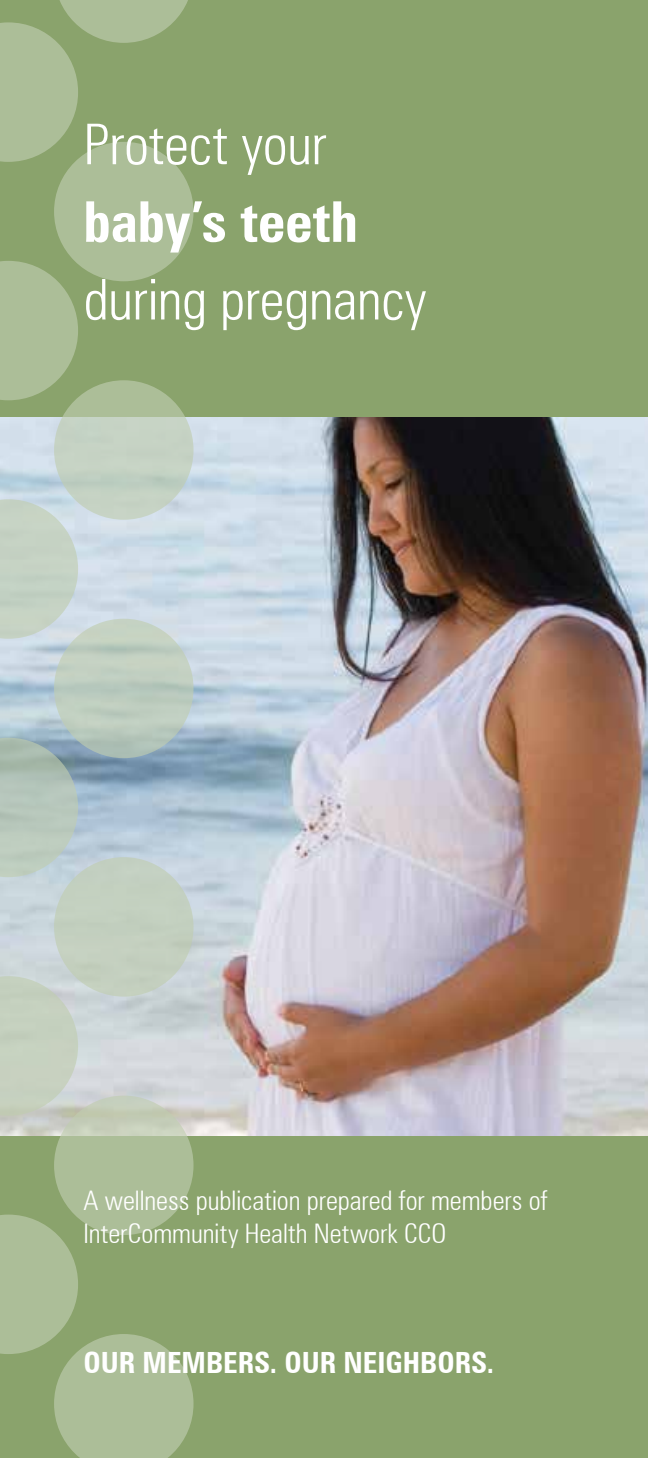
<style>
.page{position:relative;width:648px;height:1458px;background:#fff}
.page>*{position:absolute;margin:0;border:0;box-sizing:border-box;transform-origin:0 0}
.t1{font:300 condensed 56.25px "Zurich BT";letter-spacing:-.005em;color:#fff}
.t2{font:700 condensed 56.25px "Zurich BT";color:#fff}
.t3{font:700 condensed 29.25px "Zurich BT";color:#fff}
.t4{font:300 condensed 27px/32.6px "Zurich BT";color:#fff}
</style>
<div class="page">
<img style="left:0;top:417px;width:648px;height:720px">
<div style="left:0;top:0;width:648px;height:417px;background:#8aa36c"></div>
<div style="left:0;top:1137px;width:648px;height:321px;background:#8aa36c"></div>
<div style="left:54px;top:857px;width:140px;height:140px;background:#c3d0c0;border-radius:50%"></div>
<svg style="left:54px;top:1096px;width:140px;height:139px;background:#b2c2a0"></svg>
<svg style="left:54px;top:380px;width:140px;height:140px;background:#bfcdba"></svg>
<svg style="left:54px;top:619px;width:140px;height:139px;background:#bcccbe"></svg>
<svg style="left:0;top:976px;width:78px;height:140px;background:#c6d0c2"></svg>
<svg style="left:0;top:1215px;width:194px;height:243px"></svg>
<svg style="left:0;top:0;width:188px;height:162px"></svg>
<svg style="left:0;top:261px;width:78px;height:139px"></svg>
<svg style="left:0;top:499px;width:78px;height:140px;background:#c6d3ca"></svg>
<svg style="left:0;top:738px;width:78px;height:139px;background:#b0c2ba"></svg>
<div style="left:54px;top:142px;width:140px;height:139px;background:#acbe98;border-radius:50%"></div>
<h1 class="t1" style="left:84px;top:110px;width:245px">Protect your</h1>
<h1 class="t2" style="left:84px;top:188px;width:276px">baby’s teeth</h1>
<h1 class="t1" style="left:84px;top:265px;width:345px">during pregnancy</h1>
<p class="t4" style="left:84px;top:1184px;width:465px">A wellness publication prepared for members of<br>InterCommunity Health Network CCO</p>
<p class="t3" style="left:84px;top:1345px;width:412px">OUR MEMBERS. OUR NEIGHBORS.</p>
</div>
